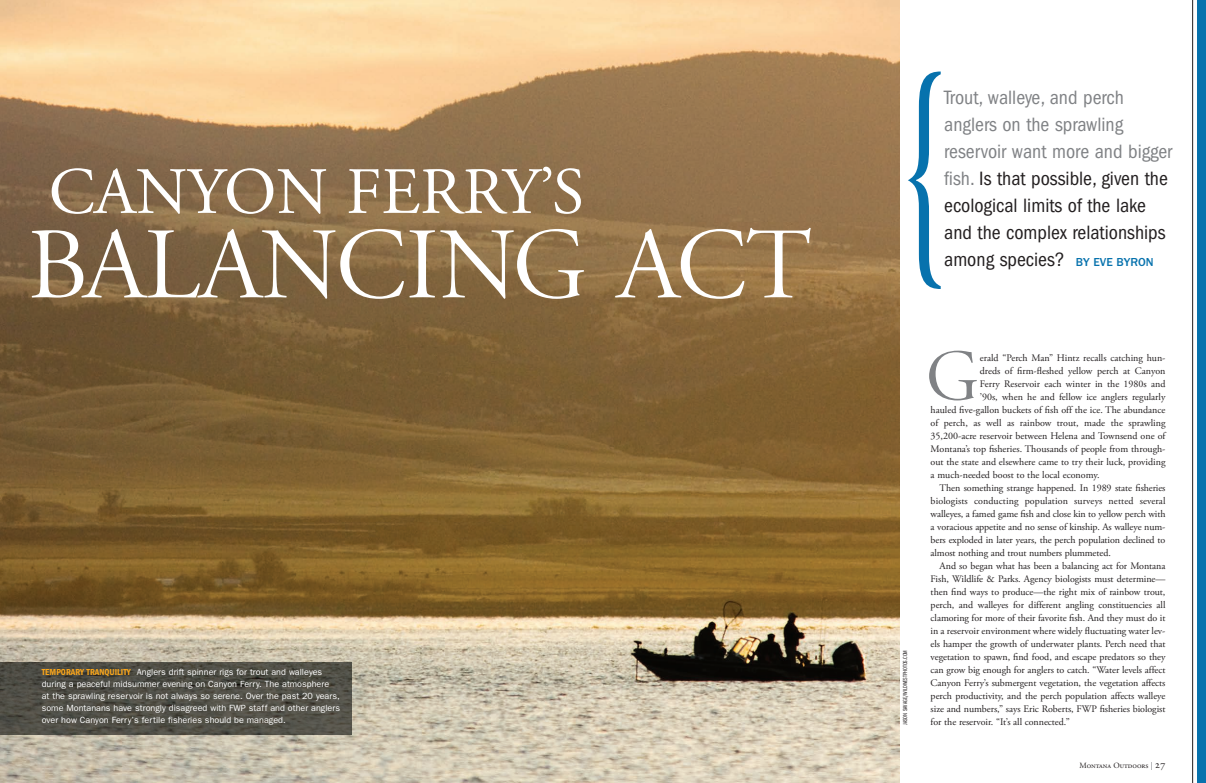
<style>
.page{position:relative;width:1206px;height:783px;background:#fff}
.page>*{position:absolute;margin:0;border:0;box-sizing:border-box;transform-origin:0 0}
.t1{font:101px "Adobe Garamond Pro";letter-spacing:-.015em;color:#fff}
.t2{font:72px "Adobe Garamond Pro";color:#808285}
.t3{font:66px "Adobe Garamond Pro";color:#fff}
.t4{font:condensed 20px/27px "Franklin Gothic";color:#231f20}
.t5{font:10px "Adobe Garamond Pro";letter-spacing:-.005em;color:#231f20}
.t6{font:9px/12px "Franklin Gothic";color:#fff}
.t7{font:8px "Adobe Garamond Pro";color:#231f20}
.t8{font:6px "Franklin Gothic Book Cmpr";color:#231f20}
.s1{font-weight:600;font-stretch:condensed;color:#f9a51b}
.s2{color:#808285}
.s3{font-weight:500;font-stretch:normal;font-size:12px;color:#0772ad}
</style>
<div class="page">
<img style="left:0;top:0;width:900px;height:783px">
<svg style="left:908px;top:72px;width:33px;height:217px"></svg>
<div style="left:1197px;top:0;width:9px;height:783px;background:#0772ad"></div>
<hr style="left:1192px;top:0;width:1px;height:783px;background:#231f20">
<img style="left:0;top:662px;width:351px;height:73px">
<h3 class="t3" style="left:49px;top:166px;width:537px">CANYON FERRY’S</h3>
<h1 class="t1" style="left:27px;top:225px;width:786px">BALANCING ACT</h1>
<p class="t6" style="left:42px;top:667px;width:300px"><span class="s1">TEMPORARY TRANQUILITY</span> Anglers drift spinner rigs for trout and walleyes during a peaceful midsummer evening on Canyon Ferry. The atmosphere<br>at the sprawling reservoir is not always so serene. Over the past 20 years, some Montanans have strongly disagreed with FWP staff and other anglers over how Canyon Ferry’s fertile fisheries should be managed.</p>
<h3 class="t4" style="left:944px;top:86px;width:230px"><span class="s2">Trout, walleye, and perch anglers on the sprawling reservoir want more and bigger fish.</span> Is that possible, given the ecological limits of the lake and the complex relationships among species? <span class="s3">BY EVE BYRON</span></h3>
<p class="t8" style="left:903px;top:725px;width:77px;rotate:-90deg">JASON SAVAGE/WILDWESTPHOTOS.COM</p>
<h2 class="t2" style="left:926px;top:348px;width:54px">G</h2>
<p class="t5" style="left:980px;top:353px;width:187px">erald “Perch Man” Hintz recalls catching hun-</p>
<p class="t5" style="left:980px;top:366px;width:187px">dreds of firm-fleshed yellow perch at Canyon</p>
<p class="t5" style="left:980px;top:379px;width:187px">Ferry Reservoir each winter in the 1980s and</p>
<p class="t5" style="left:980px;top:392px;width:187px">’90s, when he and fellow ice anglers regularly</p>
<p class="t5" style="left:931px;top:405px;width:236px">hauled five-gallon buckets of fish off the ice. The abundance</p>
<p class="t5" style="left:931px;top:418px;width:236px">of perch, as well as rainbow trout, made the sprawling</p>
<p class="t5" style="left:931px;top:431px;width:236px">35,200-acre reservoir between Helena and Townsend one of</p>
<p class="t5" style="left:931px;top:444px;width:236px">Montana’s top fisheries. Thousands of people from through-</p>
<p class="t5" style="left:931px;top:457px;width:236px">out the state and elsewhere came to try their luck, providing</p>
<p class="t5" style="left:931px;top:470px;width:170px">a much-needed boost to the local economy.</p>
<p class="t5" style="left:940px;top:483px;width:227px">Then something strange happened. In 1989 state fisheries</p>
<p class="t5" style="left:931px;top:496px;width:236px">biologists conducting population surveys netted several</p>
<p class="t5" style="left:931px;top:509px;width:236px">walleyes, a famed game fish and close kin to yellow perch with</p>
<p class="t5" style="left:931px;top:522px;width:236px">a voracious appetite and no sense of kinship. As walleye num-</p>
<p class="t5" style="left:931px;top:535px;width:236px">bers ex ploded in later years, the perch population declined to</p>
<p class="t5" style="left:931px;top:548px;width:182px">almost nothing and trout numbers plummeted.</p>
<p class="t5" style="left:940px;top:561px;width:227px">And so began what has been a balancing act for Montana</p>
<p class="t5" style="left:931px;top:574px;width:236px">Fish, Wildlife &amp; Parks. Agency biologists must determine—</p>
<p class="t5" style="left:931px;top:587px;width:236px">then find ways to produce—the right mix of rainbow trout,</p>
<p class="t5" style="left:931px;top:600px;width:236px">perch, and walleyes for different angling constituencies all</p>
<p class="t5" style="left:931px;top:613px;width:236px">clamoring for more of their favorite fish. And they must do it</p>
<p class="t5" style="left:931px;top:626px;width:236px">in a reservoir environment where widely fluctuating water lev-</p>
<p class="t5" style="left:931px;top:639px;width:236px">els hamper the growth of underwater plants. Perch need that</p>
<p class="t5" style="left:931px;top:652px;width:236px">vegetation to spawn, find food, and escape predators so they</p>
<p class="t5" style="left:931px;top:665px;width:236px">can grow big enough for anglers to catch. “Water levels affect</p>
<p class="t5" style="left:931px;top:678px;width:236px">Canyon Ferry’s submergent vegetation, the vegetation affects</p>
<p class="t5" style="left:931px;top:691px;width:236px">perch productivity, and the perch population affects walleye</p>
<p class="t5" style="left:931px;top:704px;width:236px">size and numbers,” says Eric Roberts, FWP fisheries biologist</p>
<p class="t5" style="left:931px;top:717px;width:141px">for the reservoir. “It’s all connected.”</p>
<p class="t7" style="left:1079px;top:763px;width:70px">Montana Outdoors</p>
</div>
